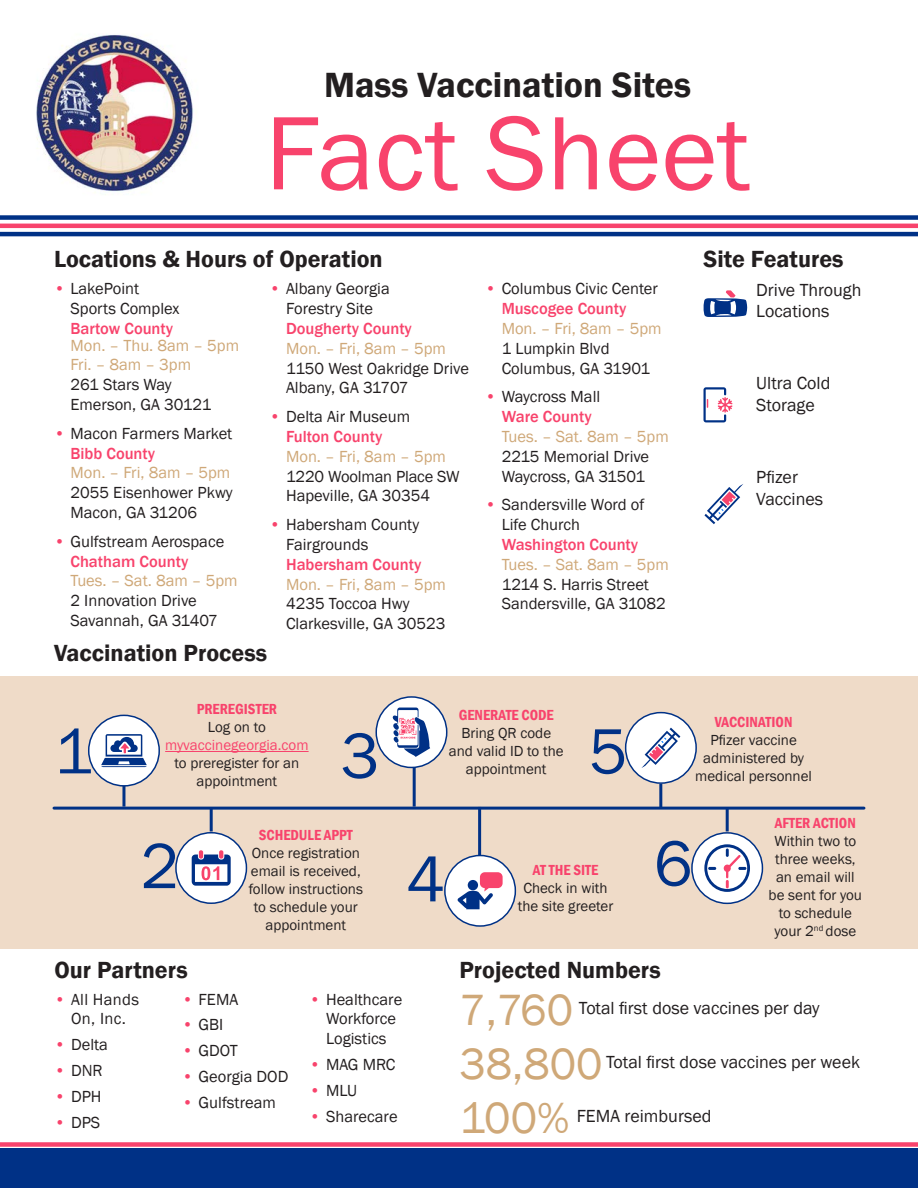
<style>
.page{position:relative;width:918px;height:1188px;background:#fff}
.page>*{position:absolute;margin:0;border:0;box-sizing:border-box;transform-origin:0 0}
.t1{font:108px "Franklin Gothic";color:#f8436c}
.t2{font:66px "Franklin Gothic";color:#003186}
.t3{font:45px "Franklin Gothic";color:#cfa878}
.t4{font:600 36px "Franklin Gothic";color:#231f20}
.Heading_1{font:600 24px "Franklin Gothic";color:#231f20}
.t5{font:18px/21.6px "Franklin Gothic";color:#231f20}
.t6{font:16.5px/19.8px "Franklin Gothic";color:#231f20}
.t7{font:16.5px/19.8px "Franklin Gothic";color:#cfa878}
.t8{font:16.5px/19.8px "Franklin Gothic";letter-spacing:.02em;color:#231f20;text-align:center}
.t9{font:15px/18px "Franklin Gothic";color:#231f20;text-align:center}
.ChartHeader{font:600 condensed 15px "Franklin Gothic";color:#f8436c}
.s1{color:#f8436c}
.s2{font-weight:500;color:#f8436c}
.s3{color:#231f20}
.s4{color:#cfa878}
</style>
<div class="page">
<div style="left:0;top:215px;width:918px;height:5px;background:#003186"></div>
<hr style="left:0;top:232px;width:918px;height:4px;background:#003186">
<hr style="left:0;top:224px;width:918px;height:4px;background:#f8436c">
<div style="left:0;top:1148px;width:918px;height:40px;background:#003186"></div>
<div style="left:0;top:1142px;width:918px;height:5px;background:#f8436c"></div>
<img style="left:36px;top:34px;width:158px;height:161px">
<svg style="left:703px;top:290px;width:44px;height:27px"></svg>
<svg style="left:704px;top:387px;width:29px;height:35px"></svg>
<svg style="left:704px;top:484px;width:39px;height:40px"></svg>
<div style="left:0;top:677px;width:918px;height:272px;background:#efdbc8"></div>
<hr style="left:413px;top:758px;width:3px;height:49px;background:#003186">
<div style="left:376px;top:697px;width:71px;height:70px;background:#fff;border-radius:50%"></div>
<div style="left:375px;top:696px;width:72px;height:72px;border:2px solid #003186;border-radius:50%"></div>
<svg style="left:392px;top:708px;width:38px;height:49px"></svg>
<hr style="left:54px;top:807px;width:810px;height:3px;background:#003186">
<hr style="left:165px;top:751px;width:144px;height:1px;background:#f8436c">
<hr style="left:122px;top:783px;width:3px;height:24px;background:#003186">
<div style="left:89px;top:715px;width:70px;height:71px;background:#fff;border-radius:50%"></div>
<div style="left:88px;top:715px;width:72px;height:72px;border:2px solid #003186;border-radius:50%"></div>
<svg style="left:101px;top:734px;width:46px;height:33px"></svg>
<div style="left:176px;top:833px;width:70px;height:70px;background:#fff;border-radius:50%"></div>
<div style="left:175px;top:832px;width:72px;height:72px;border:2px solid #003186;border-radius:50%"></div>
<svg style="left:192px;top:850px;width:39px;height:36px"></svg>
<hr style="left:210px;top:808px;width:3px;height:23px;background:#003186">
<div style="left:626px;top:713px;width:70px;height:70px;background:#fff;border-radius:50%"></div>
<div style="left:625px;top:712px;width:72px;height:72px;border:2px solid #003186;border-radius:50%"></div>
<svg style="left:641px;top:728px;width:39px;height:40px"></svg>
<hr style="left:659px;top:784px;width:3px;height:23px;background:#003186">
<hr style="left:478px;top:807px;width:3px;height:48px;background:#003186">
<div style="left:445px;top:856px;width:70px;height:70px;background:#fff;border-radius:50%"></div>
<div style="left:444px;top:855px;width:72px;height:72px;border:2px solid #003186;border-radius:50%"></div>
<svg style="left:458px;top:872px;width:45px;height:37px"></svg>
<hr style="left:726px;top:808px;width:3px;height:23px;background:#003186">
<div style="left:692px;top:833px;width:70px;height:70px;background:#fff;border-radius:50%"></div>
<div style="left:691px;top:832px;width:72px;height:72px;border:2px solid #003186;border-radius:50%"></div>
<svg style="left:704px;top:844px;width:46px;height:48px"></svg>
<p class="t4" style="left:324px;top:62px;width:369px">Mass Vaccination Sites</p>
<p class="t1" style="left:265px;top:86px;width:487px">Fact Sheet</p>
<p class="Heading_1" style="left:54px;top:245px;width:330px">Locations &amp; Hours of Operation</p>
<p class="t6" style="left:70px;top:279px;width:110px;text-indent:-16px"><span class="s1">•</span> LakePoint<br>Sports Complex<br><span class="s2">Bartow County</span></p>
<p class="t7" style="left:70px;top:336px;width:170px">Mon. – Thu. 8am – 5pm<br>Fri. – 8am – 3pm<br><span class="s3">261 Stars Way<br>Emerson, GA 30121</span></p>
<p class="t6" style="left:70px;top:424px;width:164px;text-indent:-16px"><span class="s1">•</span> Macon Farmers Market<br><span class="s2">Bibb County<br></span><span class="s4">Mon. – Fri, 8am – 5pm<br></span>2055 Eisenhower Pkwy<br>Macon, GA 31206</p>
<p class="t6" style="left:70px;top:532px;width:169px;text-indent:-16px"><span class="s1">•</span> Gulfstream Aerospace<br><span class="s2">Chatham County<br></span><span class="s4">Tues. – Sat. 8am – 5pm<br></span>2 Innovation Drive<br>Savannah, GA 31407</p>
<p class="t6" style="left:286px;top:279px;width:184px;text-indent:-16px"><span class="s1">•</span> Albany Georgia<br>Forestry Site<br><span class="s2">Dougherty County<br></span><span class="s4">Mon. – Fri, 8am – 5pm<br></span>1150 West Oakridge Drive<br>Albany, GA 31707</p>
<p class="t6" style="left:286px;top:407px;width:175px;text-indent:-16px"><span class="s1">•</span> Delta Air Museum<br><span class="s2">Fulton County<br></span><span class="s4">Mon. – Fri, 8am – 5pm<br></span>1220 Woolman Place SW<br>Hapeville, GA 30354</p>
<p class="t6" style="left:286px;top:515px;width:161px;text-indent:-16px"><span class="s1">•</span> Habersham County<br>Fairgrounds<br><span class="s2">Habersham County<br></span><span class="s4">Mon. – Fri, 8am – 5pm<br></span>4235 Toccoa Hwy<br>Clarkesville, GA 30523</p>
<p class="Heading_1" style="left:54px;top:638px;width:215px">Vaccination Process</p>
<p class="t6" style="left:502px;top:279px;width:161px;text-indent:-16px"><span class="s1">•</span> Columbus Civic Center<br><span class="s2">Muscogee County<br></span><span class="s4">Mon. – Fri, 8am – 5pm<br></span>1 Lumpkin Blvd<br>Columbus, GA 31901</p>
<p class="t6" style="left:502px;top:387px;width:169px;text-indent:-16px"><span class="s1">•</span> Waycross Mall<br><span class="s2">Ware County<br></span><span class="s4">Tues. – Sat. 8am – 5pm<br></span>2215 Memorial Drive<br>Waycross, GA 31501</p>
<p class="t6" style="left:502px;top:495px;width:169px;text-indent:-16px"><span class="s1">•</span> Sandersville Word of<br>Life Church<br><span class="s2">Washington County<br></span><span class="s4">Tues. – Sat. 8am – 5pm<br></span>1214 S. Harris Street<br>Sandersville, GA 31082</p>
<p class="Heading_1" style="left:704px;top:245px;width:142px">Site Features</p>
<p class="t5" style="left:756px;top:279px;width:107px">Drive Through<br>Locations</p>
<p class="t5" style="left:756px;top:373px;width:76px">Ultra Cold<br>Storage</p>
<p class="t5" style="left:756px;top:467px;width:68px">Pfizer<br>Vaccines</p>
<p class="t2" style="left:54px;top:710px;width:40px">1</p>
<p class="ChartHeader" style="left:197px;top:699px;width:82px">PREREGISTER</p>
<p class="t9" style="left:165px;top:719px;width:145px">Log on to <span class="s1">myvaccinegeorgia.com </span>to preregister for an</p>
<p class="t9" style="left:197px;top:773px;width:82px">appointment</p>
<p class="t2" style="left:341px;top:715px;width:40px">3</p>
<p class="t2" style="left:140px;top:825px;width:40px">2</p>
<p class="ChartHeader" style="left:259px;top:825px;width:96px">SCHEDULE APPT</p>
<p class="t9" style="left:249px;top:844px;width:116px">Once registration email is received, follow instructions to schedule your appointment</p>
<p class="ChartHeader" style="left:459px;top:705px;width:97px">GENERATE CODE</p>
<p class="t9" style="left:449px;top:725px;width:116px">Bring QR code and valid ID to the</p>
<p class="t9" style="left:466px;top:761px;width:82px">appointment</p>
<p class="t2" style="left:589px;top:710px;width:40px">5</p>
<p class="t2" style="left:406px;top:838px;width:40px">4</p>
<p class="ChartHeader" style="left:533px;top:860px;width:67px">AT THE SITE</p>
<p class="t9" style="left:518px;top:879px;width:97px">Check in with the site greeter</p>
<p class="ChartHeader" style="left:715px;top:712px;width:79px">VACCINATION</p>
<p class="t9" style="left:695px;top:731px;width:118px">Pfizer vaccine administered by medical personnel</p>
<p class="ChartHeader" style="left:775px;top:813px;width:82px">AFTER ACTION</p>
<p class="t9" style="left:769px;top:832px;width:95px">Within two to three weeks, an email will be sent for you to schedule your 2<sup>nd</sup> dose</p>
<p class="t2" style="left:654px;top:823px;width:40px">6</p>
<p class="Heading_1" style="left:55px;top:955px;width:135px">Our Partners</p>
<p class="t8" style="left:55px;top:990px;width:86px"><span class="s1">•</span> All Hands<br>On, Inc.</p>
<p class="t6" style="left:55px;top:1035px;width:55px"><span class="s1">•</span> Delta</p>
<p class="t6" style="left:55px;top:1061px;width:50px"><span class="s1">•</span> DNR</p>
<p class="t6" style="left:55px;top:1087px;width:49px"><span class="s1">•</span> DPH</p>
<p class="t6" style="left:55px;top:1113px;width:47px"><span class="s1">•</span> DPS</p>
<p class="t6" style="left:182px;top:990px;width:58px"><span class="s1">•</span> FEMA</p>
<p class="t6" style="left:182px;top:1015px;width:43px"><span class="s1">•</span> GBI</p>
<p class="t6" style="left:182px;top:1041px;width:57px"><span class="s1">•</span> GDOT</p>
<p class="t6" style="left:182px;top:1067px;width:108px"><span class="s1">•</span> Georgia DOD</p>
<p class="t6" style="left:182px;top:1093px;width:95px"><span class="s1">•</span> Gulfstream</p>
<p class="t6" style="left:326px;top:990px;width:78px;text-indent:-16px"><span class="s1">•</span> Healthcare<br>Workforce<br>Logistics</p>
<p class="t6" style="left:310px;top:1055px;width:87px"><span class="s1">•</span> MAG MRC</p>
<p class="t6" style="left:310px;top:1081px;width:49px"><span class="s1">•</span> MLU</p>
<p class="t6" style="left:310px;top:1107px;width:90px"><span class="s1">•</span> Sharecare</p>
<p class="Heading_1" style="left:459px;top:955px;width:203px">Projected Numbers</p>
<p class="t3" style="left:459px;top:982px;width:115px">7,760</p>
<p class="t5" style="left:579px;top:998px;width:242px">Total first dose vaccines per day</p>
<p class="t3" style="left:459px;top:1036px;width:145px">38,800</p>
<p class="t5" style="left:606px;top:1052px;width:256px">Total first dose vaccines per week</p>
<p class="t3" style="left:459px;top:1090px;width:112px">100%</p>
<p class="t5" style="left:577px;top:1106px;width:136px">FEMA reimbursed</p>
</div>
